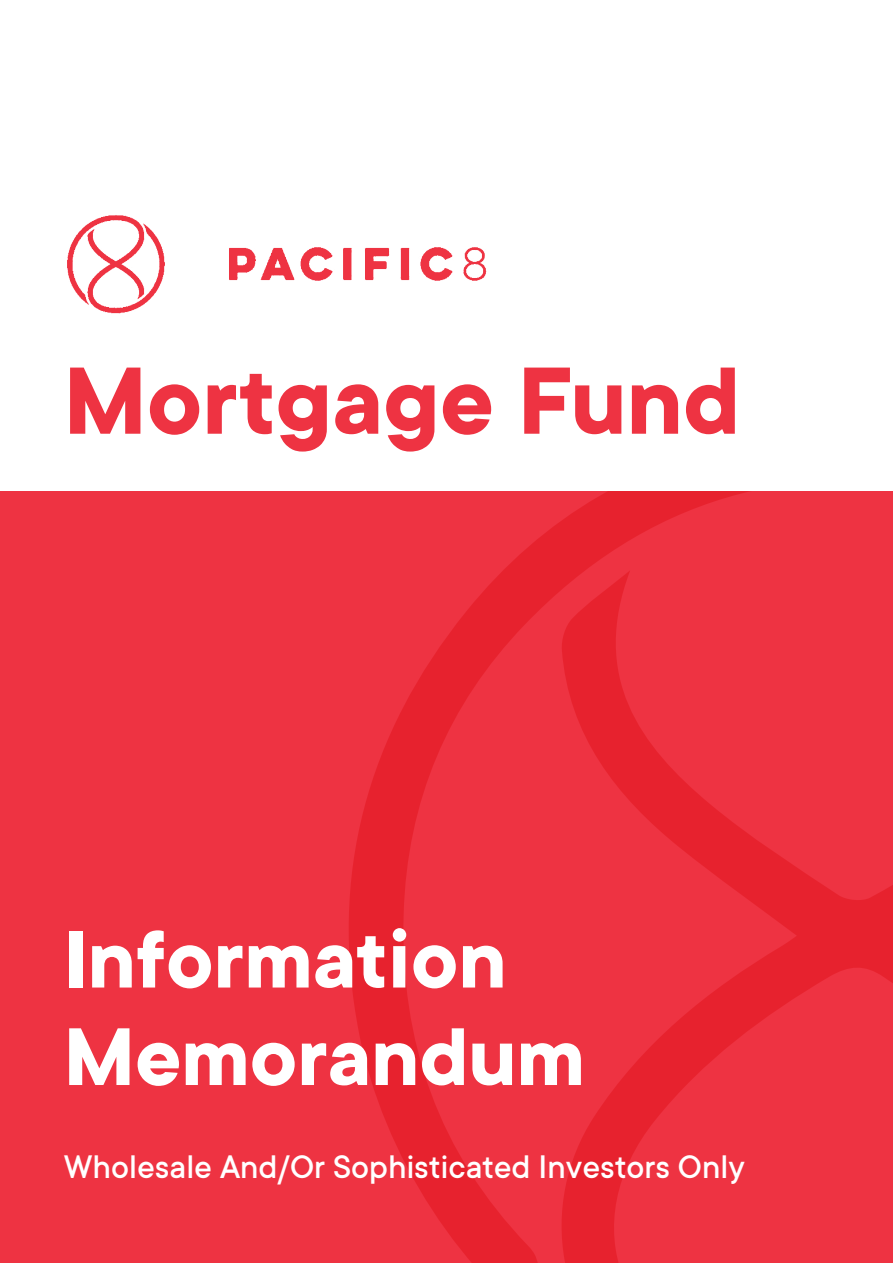
<style>
.page{position:relative;width:893px;height:1263px;background:#fff}
.page>*{position:absolute;margin:0;border:0;box-sizing:border-box;transform-origin:0 0}
.t1{font:700 105px "TT Commons";color:#ee3342}
.t2{font:700 90px/97.5px "TT Commons";color:#fff}
.t3{font:500 36px "TT Commons";color:#fff}
</style>
<div class="page">
<div style="left:0;top:491px;width:893px;height:772px;background:#ee3342"></div>
<svg style="left:349px;top:491px;width:544px;height:772px"></svg>
<img style="left:67px;top:215px;width:420px;height:99px">
<h1 class="t1" style="left:64px;top:343px;width:678px">Mortgage Fund</h1>
<h2 class="t2" style="left:64px;top:913px;width:523px">Information<br>Memorandum</h2>
<p class="t3" style="left:64px;top:1147px;width:683px">Wholesale And/Or Sophisticated Investors Only</p>
</div>
